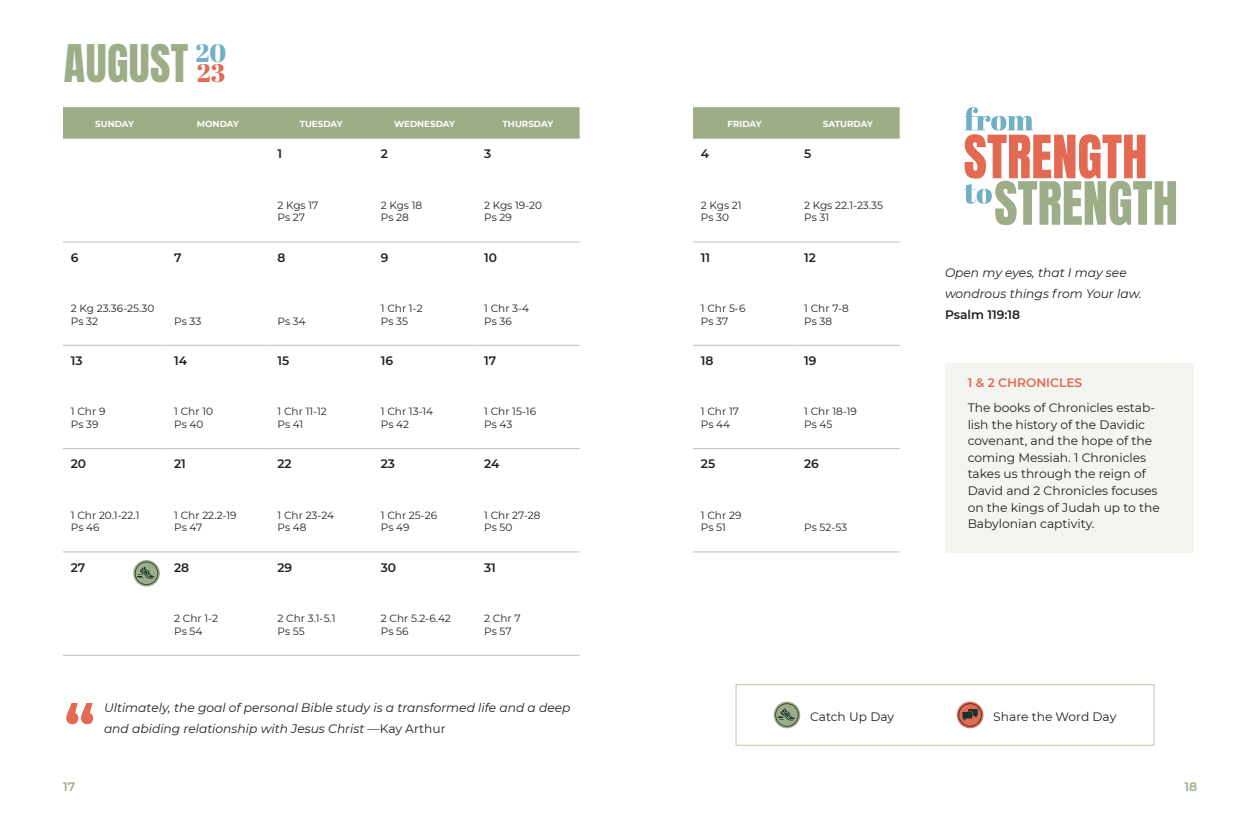
<style>
.page{position:relative;width:1260px;height:819px;background:#fff}
.page>*{position:absolute;margin:0;border:0;box-sizing:border-box;transform-origin:0 0}
.t1{font:700 62.65px "Montserrat";color:#e36952}
.t2{font:44.1px "Anton";letter-spacing:.01em;color:#9cad87}
.t3{font:25.2px "Abril Fatface";color:#70b0c7}
.t4{font:25.2px "Abril Fatface";color:#e36952}
.t5{font:12.25px/16.6px "Montserrat";color:#231f20}
.t6{font:italic 12.25px/21px "Montserrat";color:#231f20}
.t7{font:600 12.25px "Montserrat";color:#231f20}
.t8{font:600 12.25px "Montserrat";color:#e36952}
.t9{font:600 12.25px "Montserrat";color:#9cad87}
.Verses{font:10.5px "Montserrat";color:#231f20}
.t10{font:700 8.75px "Montserrat";color:#fff}
.s1{font-style:normal}
</style>
<div class="page">
<svg style="left:964px;top:107px;width:212px;height:118px"></svg>
<svg style="left:774px;top:702px;width:26px;height:26px"></svg>
<svg style="left:775px;top:703px;width:24px;height:24px"></svg>
<svg style="left:957px;top:702px;width:26px;height:26px"></svg>
<svg style="left:958px;top:703px;width:24px;height:24px"></svg>
<div style="left:736px;top:684px;width:418px;height:61px;border:1px solid #bbc7ad"></div>
<div style="left:945px;top:364px;width:248px;height:189px;background:#f3f5f1"></div>
<div style="left:63px;top:107px;width:517px;height:32px;background:#9cad87"></div>
<hr style="left:63px;top:242px;width:103px;height:1px;background:#babbbe">
<hr style="left:166px;top:242px;width:104px;height:1px;background:#babbbe">
<hr style="left:270px;top:242px;width:103px;height:1px;background:#babbbe">
<hr style="left:373px;top:242px;width:103px;height:1px;background:#babbbe">
<hr style="left:476px;top:242px;width:104px;height:1px;background:#babbbe">
<hr style="left:63px;top:345px;width:103px;height:1px;background:#babbbe">
<hr style="left:166px;top:345px;width:104px;height:1px;background:#babbbe">
<hr style="left:270px;top:345px;width:103px;height:1px;background:#babbbe">
<hr style="left:373px;top:345px;width:103px;height:1px;background:#babbbe">
<hr style="left:476px;top:345px;width:104px;height:1px;background:#babbbe">
<hr style="left:63px;top:448px;width:103px;height:1px;background:#babbbe">
<hr style="left:166px;top:448px;width:104px;height:1px;background:#babbbe">
<hr style="left:270px;top:448px;width:103px;height:1px;background:#babbbe">
<hr style="left:373px;top:448px;width:103px;height:1px;background:#babbbe">
<hr style="left:476px;top:448px;width:104px;height:1px;background:#babbbe">
<hr style="left:63px;top:552px;width:103px;height:1px;background:#babbbe">
<hr style="left:166px;top:552px;width:104px;height:1px;background:#babbbe">
<hr style="left:270px;top:552px;width:103px;height:1px;background:#babbbe">
<hr style="left:373px;top:552px;width:103px;height:1px;background:#babbbe">
<hr style="left:476px;top:552px;width:104px;height:1px;background:#babbbe">
<hr style="left:63px;top:655px;width:103px;height:1px;background:#babbbe">
<hr style="left:166px;top:655px;width:104px;height:1px;background:#babbbe">
<hr style="left:270px;top:655px;width:103px;height:1px;background:#babbbe">
<hr style="left:373px;top:655px;width:103px;height:1px;background:#babbbe">
<hr style="left:476px;top:655px;width:104px;height:1px;background:#babbbe">
<div style="left:693px;top:107px;width:207px;height:32px;background:#9cad87"></div>
<hr style="left:693px;top:242px;width:103px;height:1px;background:#babbbe">
<hr style="left:796px;top:242px;width:104px;height:1px;background:#babbbe">
<hr style="left:693px;top:345px;width:103px;height:1px;background:#babbbe">
<hr style="left:796px;top:345px;width:104px;height:1px;background:#babbbe">
<hr style="left:693px;top:448px;width:103px;height:1px;background:#babbbe">
<hr style="left:796px;top:448px;width:104px;height:1px;background:#babbbe">
<hr style="left:693px;top:552px;width:103px;height:1px;background:#babbbe">
<hr style="left:796px;top:552px;width:104px;height:1px;background:#babbbe">
<svg style="left:133px;top:560px;width:27px;height:27px"></svg>
<svg style="left:135px;top:562px;width:23px;height:23px"></svg>
<p class="t2" style="left:64px;top:41px;width:126px">AUGUST</p>
<p class="t3" style="left:196px;top:35px;width:32px">20</p>
<p class="t4" style="left:197px;top:55px;width:30px">23</p>
<p class="t10" style="left:95px;top:118px;width:40px">SUNDAY</p>
<p class="t10" style="left:197px;top:118px;width:44px">MONDAY</p>
<p class="t10" style="left:300px;top:118px;width:45px">TUESDAY</p>
<p class="t10" style="left:394px;top:118px;width:63px">WEDNESDAY</p>
<p class="t10" style="left:503px;top:118px;width:52px">THURSDAY</p>
<p class="t7" style="left:278px;top:145px;width:6px">1</p>
<p class="t7" style="left:381px;top:145px;width:9px">2</p>
<p class="t7" style="left:484px;top:145px;width:9px">3</p>
<p class="t7" style="left:701px;top:145px;width:10px">4</p>
<p class="t10" style="left:728px;top:118px;width:36px">FRIDAY</p>
<p class="t10" style="left:823px;top:118px;width:51px">SATURDAY</p>
<p class="t7" style="left:804px;top:145px;width:9px">5</p>
<p class="Verses" style="left:278px;top:198px;width:42px">2 Kgs 17</p>
<p class="Verses" style="left:278px;top:210px;width:29px">Ps 27</p>
<p class="Verses" style="left:381px;top:198px;width:43px">2 Kgs 18</p>
<p class="Verses" style="left:381px;top:210px;width:30px">Ps 28</p>
<p class="Verses" style="left:484px;top:198px;width:60px">2 Kgs 19-20</p>
<p class="Verses" style="left:484px;top:210px;width:29px">Ps 29</p>
<p class="Verses" style="left:701px;top:198px;width:42px">2 Kgs 21</p>
<p class="Verses" style="left:701px;top:210px;width:30px">Ps 30</p>
<p class="Verses" style="left:804px;top:198px;width:80px">2 Kgs 22.1-23.35</p>
<p class="Verses" style="left:804px;top:210px;width:27px">Ps 31</p>
<p class="t7" style="left:71px;top:249px;width:9px">6</p>
<p class="t7" style="left:174px;top:249px;width:9px">7</p>
<p class="t7" style="left:278px;top:249px;width:9px">8</p>
<p class="t7" style="left:381px;top:249px;width:9px">9</p>
<p class="t7" style="left:484px;top:249px;width:14px">10</p>
<p class="t7" style="left:701px;top:249px;width:11px">11</p>
<p class="t7" style="left:804px;top:249px;width:13px">12</p>
<p class="Verses" style="left:71px;top:301px;width:85px">2 Kg 23.36-25.30</p>
<p class="Verses" style="left:71px;top:314px;width:29px">Ps 32</p>
<p class="Verses" style="left:174px;top:314px;width:29px">Ps 33</p>
<p class="Verses" style="left:278px;top:314px;width:30px">Ps 34</p>
<p class="Verses" style="left:381px;top:301px;width:43px">1 Chr 1-2</p>
<p class="Verses" style="left:381px;top:314px;width:29px">Ps 35</p>
<p class="Verses" style="left:484px;top:301px;width:47px">1 Chr 3-4</p>
<p class="Verses" style="left:484px;top:314px;width:29px">Ps 36</p>
<p class="Verses" style="left:701px;top:301px;width:46px">1 Chr 5-6</p>
<p class="Verses" style="left:701px;top:314px;width:29px">Ps 37</p>
<p class="Verses" style="left:804px;top:301px;width:46px">1 Chr 7-8</p>
<p class="Verses" style="left:804px;top:314px;width:30px">Ps 38</p>
<p class="t6" style="left:945px;top:261px;width:198px">Open my eyes, that I may see wondrous things from Your law.</p>
<p class="t7" style="left:945px;top:306px;width:77px">Psalm 119:18</p>
<p class="t7" style="left:71px;top:352px;width:13px">13</p>
<p class="t7" style="left:174px;top:352px;width:14px">14</p>
<p class="t7" style="left:278px;top:352px;width:13px">15</p>
<p class="t7" style="left:381px;top:352px;width:14px">16</p>
<p class="t7" style="left:484px;top:352px;width:14px">17</p>
<p class="t7" style="left:701px;top:352px;width:14px">18</p>
<p class="t7" style="left:804px;top:352px;width:14px">19</p>
<p class="Verses" style="left:71px;top:405px;width:36px">1 Chr 9</p>
<p class="Verses" style="left:71px;top:417px;width:29px">Ps 39</p>
<p class="Verses" style="left:174px;top:405px;width:40px">1 Chr 10</p>
<p class="Verses" style="left:174px;top:417px;width:31px">Ps 40</p>
<p class="Verses" style="left:278px;top:405px;width:51px">1 Chr 11-12</p>
<p class="Verses" style="left:278px;top:417px;width:27px">Ps 41</p>
<p class="Verses" style="left:381px;top:405px;width:54px">1 Chr 13-14</p>
<p class="Verses" style="left:381px;top:417px;width:30px">Ps 42</p>
<p class="Verses" style="left:484px;top:405px;width:53px">1 Chr 15-16</p>
<p class="Verses" style="left:484px;top:417px;width:30px">Ps 43</p>
<p class="t7" style="left:71px;top:455px;width:17px">20</p>
<p class="t7" style="left:174px;top:455px;width:13px">21</p>
<p class="t7" style="left:278px;top:455px;width:16px">22</p>
<p class="t7" style="left:381px;top:455px;width:16px">23</p>
<p class="t7" style="left:484px;top:455px;width:17px">24</p>
<p class="Verses" style="left:71px;top:508px;width:70px">1 Chr 20.1-22.1</p>
<p class="Verses" style="left:71px;top:520px;width:30px">Ps 46</p>
<p class="Verses" style="left:174px;top:508px;width:64px">1 Chr 22.2-19</p>
<p class="Verses" style="left:174px;top:520px;width:30px">Ps 47</p>
<p class="Verses" style="left:278px;top:508px;width:58px">1 Chr 23-24</p>
<p class="Verses" style="left:278px;top:520px;width:31px">Ps 48</p>
<p class="Verses" style="left:381px;top:508px;width:58px">1 Chr 25-26</p>
<p class="Verses" style="left:381px;top:520px;width:30px">Ps 49</p>
<p class="Verses" style="left:484px;top:508px;width:58px">1 Chr 27-28</p>
<p class="Verses" style="left:484px;top:520px;width:30px">Ps 50</p>
<p class="Verses" style="left:701px;top:405px;width:40px">1 Chr 17</p>
<p class="Verses" style="left:701px;top:417px;width:31px">Ps 44</p>
<p class="t7" style="left:701px;top:455px;width:16px">25</p>
<p class="Verses" style="left:701px;top:508px;width:42px">1 Chr 29</p>
<p class="Verses" style="left:701px;top:520px;width:27px">Ps 51</p>
<p class="Verses" style="left:804px;top:405px;width:54px">1 Chr 18-19</p>
<p class="Verses" style="left:804px;top:417px;width:30px">Ps 45</p>
<p class="t7" style="left:804px;top:455px;width:16px">26</p>
<p class="Verses" style="left:804px;top:520px;width:45px">Ps 52-53</p>
<p class="t8" style="left:968px;top:374px;width:116px">1 &amp; 2 CHRONICLES</p>
<p class="t5" style="left:968px;top:399px;width:194px">The books of Chronicles estab&shy;lish the history of the Davidic covenant, and the hope of the coming Messiah. 1 Chronicles takes us through the reign of<br>David and 2 Chronicles focuses on the kings of Judah up to the<br>Babylonian captivity.</p>
<p class="t7" style="left:71px;top:559px;width:16px">27</p>
<p class="t7" style="left:174px;top:559px;width:17px">28</p>
<p class="t7" style="left:278px;top:559px;width:16px">29</p>
<p class="t7" style="left:381px;top:559px;width:17px">30</p>
<p class="t7" style="left:484px;top:559px;width:13px">31</p>
<p class="Verses" style="left:174px;top:611px;width:45px">2 Chr 1-2</p>
<p class="Verses" style="left:174px;top:624px;width:30px">Ps 54</p>
<p class="Verses" style="left:278px;top:611px;width:59px">2 Chr 3.1-5.1</p>
<p class="Verses" style="left:278px;top:624px;width:29px">Ps 55</p>
<p class="Verses" style="left:381px;top:611px;width:72px">2 Chr 5.2-6.42</p>
<p class="Verses" style="left:381px;top:624px;width:29px">Ps 56</p>
<p class="Verses" style="left:484px;top:611px;width:38px">2 Chr 7</p>
<p class="Verses" style="left:484px;top:624px;width:29px">Ps 57</p>
<p class="t1" style="left:64px;top:682px;width:33px">“</p>
<p class="t6" style="left:104px;top:697px;width:468px">Ultimately, the goal of personal Bible study is a transformed life and a deep and abiding relationship with Jesus Christ <span class="s1">—Kay Arthur</span></p>
<p class="t5" style="left:810px;top:708px;width:86px">Catch Up Day</p>
<p class="t5" style="left:993px;top:708px;width:125px">Share the Word Day</p>
<p class="t9" style="left:63px;top:778px;width:14px">17</p>
<p class="t9" style="left:1184px;top:778px;width:14px">18</p>
</div>
